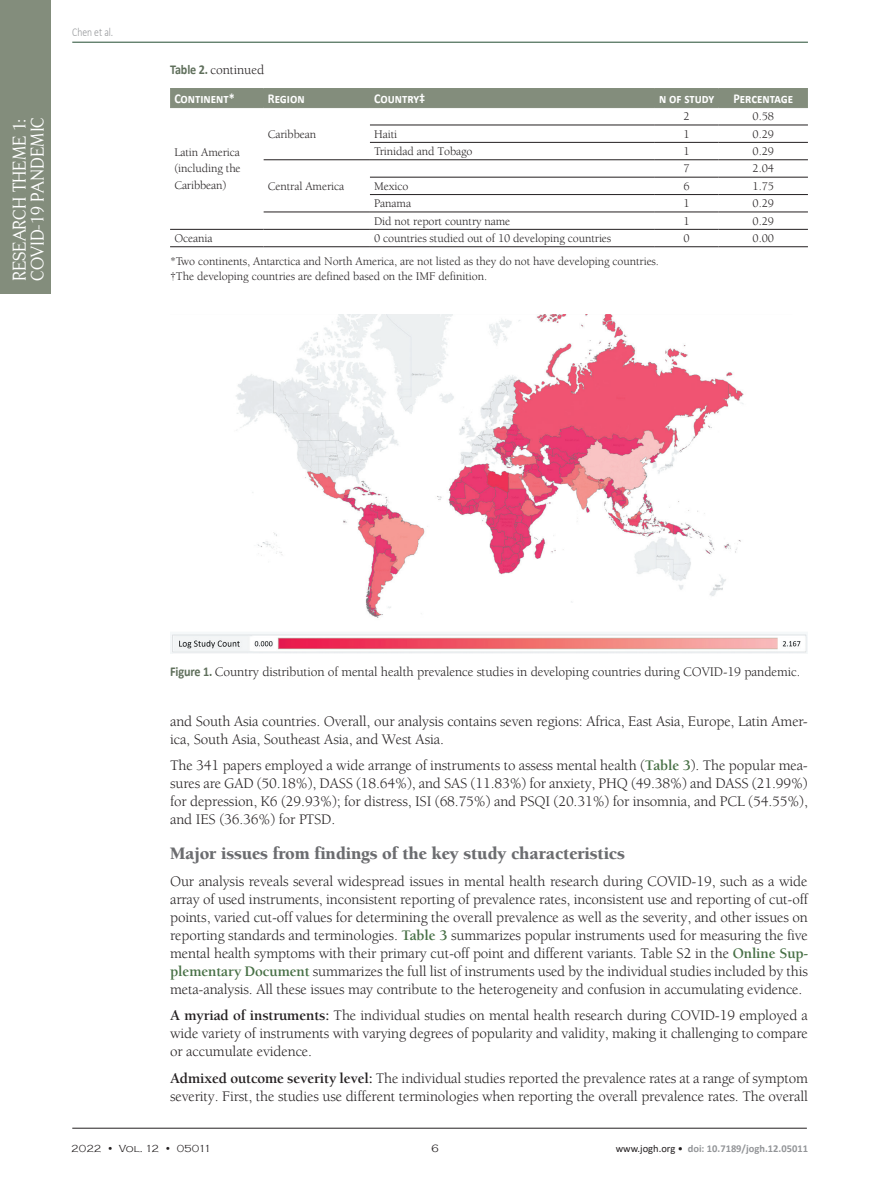
<style>
.page{position:relative;width:893px;height:1191px;background:#fff}
.page>*{position:absolute;margin:0;border:0;box-sizing:border-box;transform-origin:0 0}
.Podnaslovi_PAPERS_2{font:900 18px "Berkeley Std";letter-spacing:-.01em;color:#6c6d70}
.t1{font:18px/14.2px "Centabel";color:#fff}
.Tekst_Osnovni{font:15px/18px "Berkeley Std";letter-spacing:-.01em;color:#231f20;text-align:justify}
.potpisi_slike{font:13.5px "Berkeley Std";letter-spacing:-.01em;color:#231f20}
.Tab_Head{font:700 13.5px "Calibri";color:#fff;scale:.9 1}
.Tab_text{font:12px/16.5px "Berkeley Std";letter-spacing:-.01em;color:#231f20;text-align:justify}
.Tab_txt_ispod{font:12px "Berkeley Std";letter-spacing:-.01em;color:#231f20}
.t2{font:300 12px "Calibri";color:#939598;scale:.8 1}
.t3{font:300 10.95px "Copperplate Gothic";color:#231f20}
.t4{font:700 10.5px "Calibri";color:#939598}
.t5{font:300 10.5px "Copperplate Gothic";color:#231f20}
.s1{font-family:"Calibri";font-weight:700;color:#5f6f5b}
.s2{font-weight:700;color:#477045}
.s3{font-weight:700}
.s4{font-weight:400;color:#231f20}
</style>
<div class="page">
<hr style="left:72px;top:1128px;width:735px;height:1px;background:#231f20">
<hr style="left:72px;top:42px;width:736px;height:1px;background:#244d32">
<div style="left:0;top:0;width:51px;height:293px;background:#838d7c"></div>
<img style="left:170px;top:314px;width:638px;height:339px">
<div style="left:170px;top:89px;width:638px;height:18px;background:#838d7c"></div>
<hr style="left:370px;top:125px;width:285px;height:1px;background:#231f20">
<hr style="left:655px;top:125px;width:64px;height:1px;background:#231f20">
<hr style="left:719px;top:125px;width:89px;height:1px;background:#231f20">
<hr style="left:370px;top:142px;width:285px;height:1px;background:#231f20">
<hr style="left:655px;top:142px;width:64px;height:1px;background:#231f20">
<hr style="left:719px;top:142px;width:89px;height:1px;background:#231f20">
<hr style="left:264px;top:159px;width:106px;height:1px;background:#231f20">
<hr style="left:370px;top:159px;width:285px;height:1px;background:#231f20">
<hr style="left:655px;top:159px;width:64px;height:1px;background:#231f20">
<hr style="left:719px;top:159px;width:89px;height:1px;background:#231f20">
<hr style="left:370px;top:177px;width:285px;height:1px;background:#231f20">
<hr style="left:655px;top:177px;width:64px;height:1px;background:#231f20">
<hr style="left:719px;top:177px;width:89px;height:1px;background:#231f20">
<hr style="left:370px;top:194px;width:285px;height:1px;background:#231f20">
<hr style="left:655px;top:194px;width:64px;height:1px;background:#231f20">
<hr style="left:719px;top:194px;width:89px;height:1px;background:#231f20">
<hr style="left:264px;top:212px;width:106px;height:1px;background:#231f20">
<hr style="left:370px;top:212px;width:285px;height:1px;background:#231f20">
<hr style="left:655px;top:212px;width:64px;height:1px;background:#231f20">
<hr style="left:719px;top:212px;width:89px;height:1px;background:#231f20">
<hr style="left:264px;top:229px;width:106px;height:1px;background:#231f20">
<hr style="left:370px;top:229px;width:285px;height:1px;background:#231f20">
<hr style="left:655px;top:229px;width:64px;height:1px;background:#231f20">
<hr style="left:719px;top:229px;width:89px;height:1px;background:#231f20">
<hr style="left:170px;top:246px;width:94px;height:1px;background:#231f20">
<hr style="left:264px;top:246px;width:106px;height:1px;background:#231f20">
<hr style="left:370px;top:246px;width:285px;height:1px;background:#231f20">
<hr style="left:655px;top:246px;width:64px;height:1px;background:#231f20">
<hr style="left:719px;top:246px;width:89px;height:1px;background:#231f20">
<hr style="left:170px;top:88px;width:94px;height:1px;background:#838d7c">
<hr style="left:264px;top:88px;width:106px;height:1px;background:#838d7c">
<hr style="left:370px;top:88px;width:285px;height:1px;background:#838d7c">
<hr style="left:655px;top:88px;width:64px;height:1px;background:#838d7c">
<hr style="left:719px;top:88px;width:89px;height:1px;background:#838d7c">
<hr style="left:170px;top:107px;width:94px;height:1px;background:#838d7c">
<hr style="left:264px;top:107px;width:106px;height:1px;background:#838d7c">
<hr style="left:370px;top:107px;width:285px;height:1px;background:#838d7c">
<hr style="left:655px;top:107px;width:64px;height:1px;background:#838d7c">
<hr style="left:719px;top:107px;width:89px;height:1px;background:#838d7c">
<hr style="left:170px;top:229px;width:94px;height:1px;background:#231f20">
<p class="t2" style="left:72px;top:25px;width:53px">Chen et al.</p>
<p class="t1" style="left:16px;top:281px;width:166px;rotate:-90deg">VIEWPOINTS<br>COVID-19 PANDEMIC</p>
<p class="t1" style="left:12px;top:281px;width:164px;rotate:-90deg">RESEARCH THEME 1:</p>
<p class="potpisi_slike" style="left:170px;top:62px;width:96px"><span class="s1">Table 2.</span> continued</p>
<p class="Tab_Head" style="left:174px;top:89px;width:69px">Continent*</p>
<p class="Tab_Head" style="left:268px;top:89px;width:42px">Region</p>
<p class="Tab_Head" style="left:374px;top:89px;width:58px">Country‡</p>
<p class="Tab_Head" style="left:659px;top:89px;width:63px">n of study</p>
<p class="Tab_Head" style="left:733px;top:89px;width:68px">Percentage</p>
<p class="Tab_text" style="left:174px;top:144px;width:68px">Latin America (including the Caribbean)</p>
<p class="Tab_text" style="left:268px;top:126px;width:50px">Caribbean</p>
<p class="Tab_text" style="left:268px;top:178px;width:78px">Central America</p>
<p class="Tab_text" style="left:684px;top:108px;width:8px">2</p>
<p class="Tab_text" style="left:753px;top:108px;width:23px">0.58</p>
<p class="Tab_text" style="left:374px;top:126px;width:25px">Haiti</p>
<p class="Tab_text" style="left:684px;top:126px;width:8px">1</p>
<p class="Tab_text" style="left:753px;top:126px;width:23px">0.29</p>
<p class="Tab_text" style="left:374px;top:143px;width:100px">Trinidad and Tobago</p>
<p class="Tab_text" style="left:684px;top:143px;width:8px">1</p>
<p class="Tab_text" style="left:753px;top:143px;width:23px">0.29</p>
<p class="Tab_text" style="left:684px;top:161px;width:8px">7</p>
<p class="Tab_text" style="left:753px;top:161px;width:23px">2.04</p>
<p class="Tab_text" style="left:374px;top:178px;width:36px">Mexico</p>
<p class="Tab_text" style="left:684px;top:178px;width:8px">6</p>
<p class="Tab_text" style="left:753px;top:178px;width:23px">1.75</p>
<p class="Tab_text" style="left:374px;top:195px;width:38px">Panama</p>
<p class="Tab_text" style="left:684px;top:195px;width:8px">1</p>
<p class="Tab_text" style="left:753px;top:195px;width:23px">0.29</p>
<p class="Tab_text" style="left:374px;top:213px;width:138px">Did not report country name</p>
<p class="Tab_text" style="left:684px;top:213px;width:8px">1</p>
<p class="Tab_text" style="left:753px;top:213px;width:23px">0.29</p>
<p class="Tab_text" style="left:174px;top:230px;width:40px">Oceania</p>
<p class="Tab_text" style="left:374px;top:230px;width:239px">0 countries studied out of 10 developing countries</p>
<p class="Tab_text" style="left:684px;top:230px;width:8px">0</p>
<p class="Tab_text" style="left:753px;top:230px;width:23px">0.00</p>
<p class="Tab_txt_ispod" style="left:170px;top:254px;width:490px">*Two continents, Antarctica and North America, are not listed as they do not have developing countries.</p>
<p class="Tab_txt_ispod" style="left:170px;top:269px;width:319px">†The developing countries are defined based on the IMF definition.</p>
<p class="potpisi_slike" style="left:170px;top:664px;width:632px"><span class="s1">Figure 1.</span> Country distribution of mental health prevalence studies in developing countries during COVID-19 pandemic.</p>
<p class="Tekst_Osnovni" style="left:170px;top:712px;width:639px">and South Asia countries. Overall, our analysis contains seven regions: Africa, East Asia, Europe, Latin Amer&shy;ica, South Asia, Southeast Asia, and West Asia.</p>
<p class="Tekst_Osnovni" style="left:170px;top:756px;width:639px">The 341 papers employed a wide arrange of instruments to assess mental health (<span class="s2">Table 3</span>). The popular mea&shy;sures are GAD (50.18%), DASS (18.64%), and SAS (11.83%) for anxiety, PHQ (49.38%) and DASS (21.99%) for depression, K6 (29.93%); for distress, ISI (68.75%) and PSQI (20.31%) for insomnia, and PCL (54.55%), and IES (36.36%) for PTSD.</p>
<p class="Podnaslovi_PAPERS_2" style="left:170px;top:844px;width:456px">Major issues from findings of the key study characteristics</p>
<p class="Tekst_Osnovni" style="left:170px;top:872px;width:639px">Our analysis reveals several widespread issues in mental health research during COVID-19, such as a wide array of used instruments, inconsistent reporting of prevalence rates, inconsistent use and reporting of cut-off points, varied cut-off values for determining the overall prevalence as well as the severity, and other issues on reporting standards and terminologies. <span class="s2">Table 3</span> summarizes popular instruments used for measuring the five mental health symptoms with their primary cut-off point and different variants. Table S2 in the <span class="s2">Online Sup&shy;plementary Document</span> summarizes the full list of instruments used by the individual studies included by this meta-analysis. All these issues may contribute to the heterogeneity and confusion in accumulating evidence.</p>
<p class="Tekst_Osnovni" style="left:170px;top:1006px;width:639px"><span class="s3">A myriad of instruments:</span> The individual studies on mental health research during COVID-19 employed a wide variety of instruments with varying degrees of popularity and validity, making it challenging to compare or accumulate evidence.</p>
<p class="Tekst_Osnovni" style="left:170px;top:1069px;width:639px"><span class="s3">Admixed outcome severity level:</span> The individual studies reported the prevalence rates at a range of symptom severity. First, the studies use different terminologies when reporting the overall prevalence rates. The overall</p>
<p class="t5" style="left:71px;top:1142px;width:142px">2022 • Vol. 12 • 05011</p>
<p class="t3" style="left:431px;top:1142px;width:9px">6</p>
<p class="t4" style="left:616px;top:1141px;width:194px"><span class="s4">www.jogh.org •</span> doi: 10.7189/jogh.12.05011</p>
</div>
